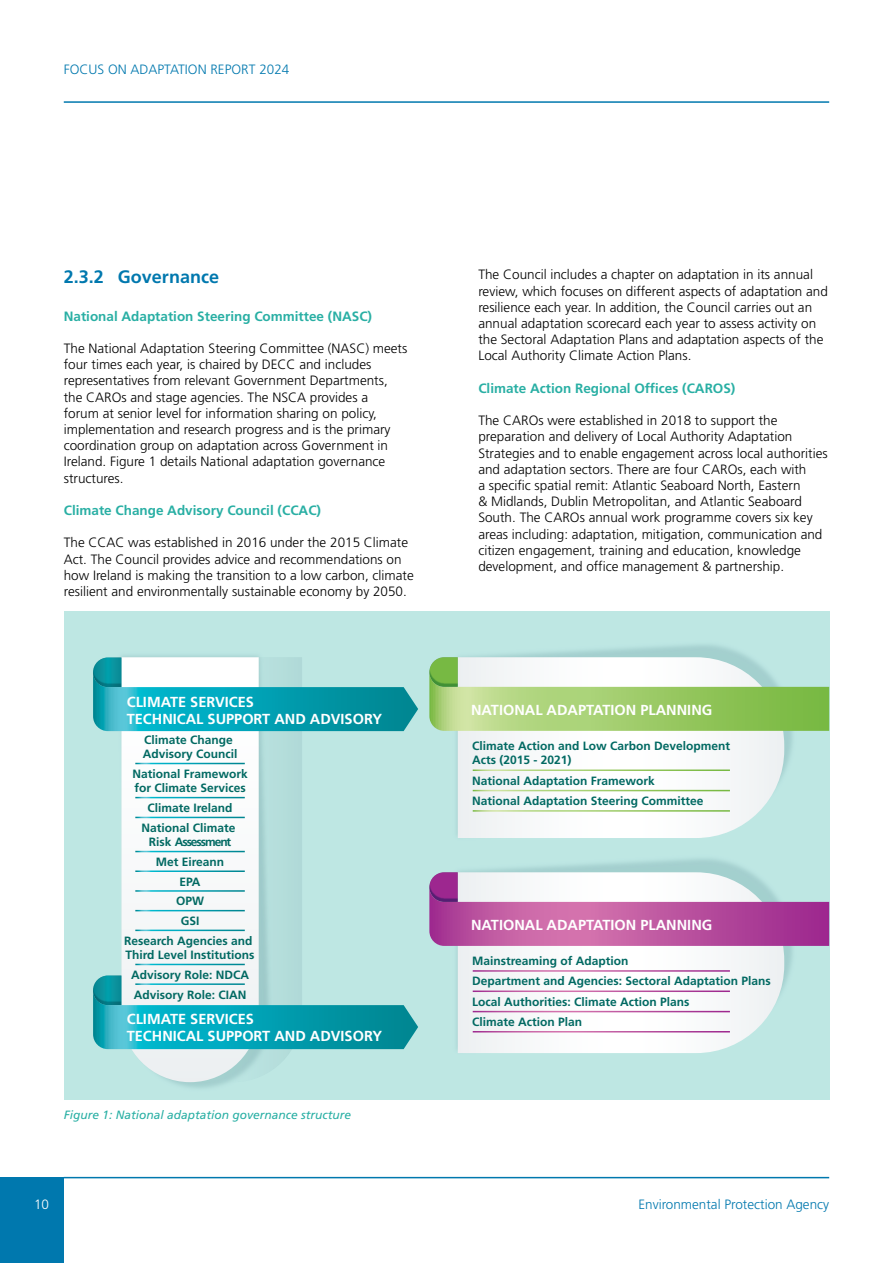
<style>
.page{position:relative;width:893px;height:1263px;background:#fff}
.page>*{position:absolute;margin:0;border:0;box-sizing:border-box;transform-origin:0 0}
.t1{font:700 18px "Frutiger";color:#0078ae}
.t2{font:700 14.55px/17.4px "Frutiger LT Std";color:#fff}
.t3{font:300 13.5px/16.2px "Frutiger";color:#000}
.t4{font:700 13.5px "Frutiger LT Std";color:#29afa4}
.t5{font:300 13.5px "Frutiger";color:#0078ae}
.t6{font:300 13.5px "Frutiger";color:#fff}
.t7{font:700 12px/19.6px "Frutiger LT Std";color:#016962}
.t8{font:italic 12px "Frutiger LT Std";color:#29afa4}
</style>
<div class="page">
<hr style="left:64px;top:101px;width:765px;height:2px;background:#0078ae">
<hr style="left:64px;top:1177px;width:765px;height:1px;background:#0078ae">
<div style="left:0;top:1177px;width:64px;height:86px;background:#0078ae"></div>
<div style="left:64px;top:611px;width:765px;height:489px;background:#bee7e3"></div>
<img style="left:456px;top:645px;width:337px;height:161px">
<svg style="left:458px;top:731px;width:326px;height:75px;background:#f6f8f8"></svg>
<img style="left:456px;top:806px;width:337px;height:238px">
<svg style="left:259px;top:731px;width:43px;height:346px"></svg>
<svg style="left:121px;top:731px;width:138px;height:351px;background:#f0f6f7"></svg>
<svg style="left:93px;top:657px;width:325px;height:74px"></svg>
<img style="left:93px;top:657px;width:28px;height:30px">
<svg style="left:93px;top:975px;width:325px;height:74px"></svg>
<img style="left:93px;top:975px;width:28px;height:30px">
<svg style="left:429px;top:657px;width:400px;height:74px;background:#bbdba0"></svg>
<img style="left:429px;top:657px;width:29px;height:30px">
<hr style="left:135px;top:763px;width:110px;height:1px;background:#fff">
<hr style="left:135px;top:797px;width:110px;height:1px;background:#fff">
<hr style="left:473px;top:769px;width:257px;height:2px;background:#fff">
<hr style="left:473px;top:790px;width:257px;height:1px;background:#fff">
<hr style="left:135px;top:817px;width:110px;height:1px;background:#fff">
<hr style="left:135px;top:851px;width:110px;height:1px;background:#fff">
<hr style="left:135px;top:870px;width:110px;height:2px;background:#fff">
<hr style="left:135px;top:890px;width:110px;height:2px;background:#fff">
<hr style="left:135px;top:910px;width:110px;height:1px;background:#fff">
<hr style="left:135px;top:930px;width:110px;height:1px;background:#fff">
<hr style="left:135px;top:964px;width:110px;height:1px;background:#fff">
<hr style="left:135px;top:983px;width:110px;height:2px;background:#fff">
<hr style="left:473px;top:810px;width:257px;height:2px;background:#fff">
<svg style="left:458px;top:946px;width:326px;height:107px;background:#f4f6f7"></svg>
<svg style="left:429px;top:872px;width:400px;height:74px;background:#cc90bf"></svg>
<img style="left:429px;top:872px;width:29px;height:30px">
<hr style="left:473px;top:970px;width:257px;height:2px;background:#fff">
<hr style="left:473px;top:990px;width:257px;height:2px;background:#fff">
<hr style="left:473px;top:1011px;width:257px;height:1px;background:#fff">
<hr style="left:473px;top:1031px;width:257px;height:1px;background:#fff">
<p class="t5" style="left:64px;top:62px;width:227px">FOCUS ON ADAPTATION REPORT 2024</p>
<h1 class="t1" style="left:64px;top:266px;width:157px">2.3.2 Governance</h1>
<p class="t4" style="left:64px;top:308px;width:310px">National Adaptation Steering Committee (NASC)</p>
<p class="t3" style="left:64px;top:340px;width:345px">The National Adaptation Steering Committee (NASC) meets four times each year, is chaired by DECC and includes representatives from relevant Government Departments, the CAROs and stage agencies. The NSCA provides a<br>forum at senior level for information sharing on policy, implementation and research progress and is the primary coordination group on adaptation across Government in Ireland. Figure 1 details National adaptation governance structures.</p>
<p class="t4" style="left:64px;top:502px;width:259px">Climate Change Advisory Council (CCAC)</p>
<p class="t3" style="left:64px;top:535px;width:352px">The CCAC was established in 2016 under the 2015 Climate Act. The Council provides advice and recommendations on how Ireland is making the transition to a low carbon, climate resilient and environmentally sustainable economy by 2050.</p>
<p class="t3" style="left:478px;top:267px;width:351px">The Council includes a chapter on adaptation in its annual review, which focuses on different aspects of adaptation and resilience each year. In addition, the Council carries out an annual adaptation scorecard each year to assess activity on the Sectoral Adaptation Plans and adaptation aspects of the Local Authority Climate Action Plans.</p>
<p class="t4" style="left:478px;top:380px;width:259px">Climate Action Regional Offices (CAROS)</p>
<p class="t3" style="left:478px;top:412px;width:351px">The CAROs were established in 2018 to support the preparation and delivery of Local Authority Adaptation Strategies and to enable engagement across local authorities and adaptation sectors. There are four CAROs, each with<br>a specific spatial remit: Atlantic Seaboard North, Eastern<br>&amp; Midlands, Dublin Metropolitan, and Atlantic Seaboard South. The CAROs annual work programme covers six key areas including: adaptation, mitigation, communication and citizen engagement, training and education, knowledge development, and office management &amp; partnership.</p>
<p class="t2" style="left:127px;top:693px;width:257px">CLIMATE SERVICES<br>TECHNICAL SUPPORT AND ADVISORY</p>
<p class="t2" style="left:471px;top:701px;width:243px">NATIONAL ADAPTATION PLANNING</p>
<p class="t7" style="left:143px;top:732px;width:96px;line-height:14.4px">Climate Change<br>Advisory Council</p>
<p class="t7" style="left:132px;top:766px;width:117px;line-height:14.4px">National Framework for Climate Services</p>
<p class="t7" style="left:141px;top:798px;width:95px;text-align:center">Climate Ireland<br>National Climate</p>
<p class="t7" style="left:124px;top:832px;width:130px;text-align:center">Risk Assessment<br>Met Eireann<br>EPA<br>OPW<br>GSI<br>Research Agencies and</p>
<p class="t7" style="left:126px;top:945px;width:131px;text-align:center">Third Level Institutions<br>Advisory Role: NDCA<br>Advisory Role: CIAN</p>
<p class="t2" style="left:127px;top:1010px;width:257px">CLIMATE SERVICES<br>TECHNICAL SUPPORT AND ADVISORY</p>
<p class="t8" style="left:64px;top:1108px;width:289px">Figure 1: National adaptation governance structure</p>
<p class="t7" style="left:472px;top:738px;width:259px;line-height:14.4px">Climate Action and Low Carbon Development<br>Acts (2015 - 2021)</p>
<p class="t7" style="left:472px;top:771px;width:184px">National Adaptation Framework</p>
<p class="t7" style="left:472px;top:791px;width:233px">National Adaptation Steering Committee</p>
<p class="t2" style="left:471px;top:916px;width:243px">NATIONAL ADAPTATION PLANNING</p>
<p class="t7" style="left:472px;top:951px;width:300px;line-height:20.2px">Mainstreaming of Adaption<br>Department and Agencies: Sectoral Adaptation Plans Local Authorities: Climate Action Plans<br>Climate Action Plan</p>
<p class="t6" style="left:34px;top:1197px;width:17px">10</p>
<p class="t5" style="left:638px;top:1197px;width:192px">Environmental Protection Agency</p>
</div>
